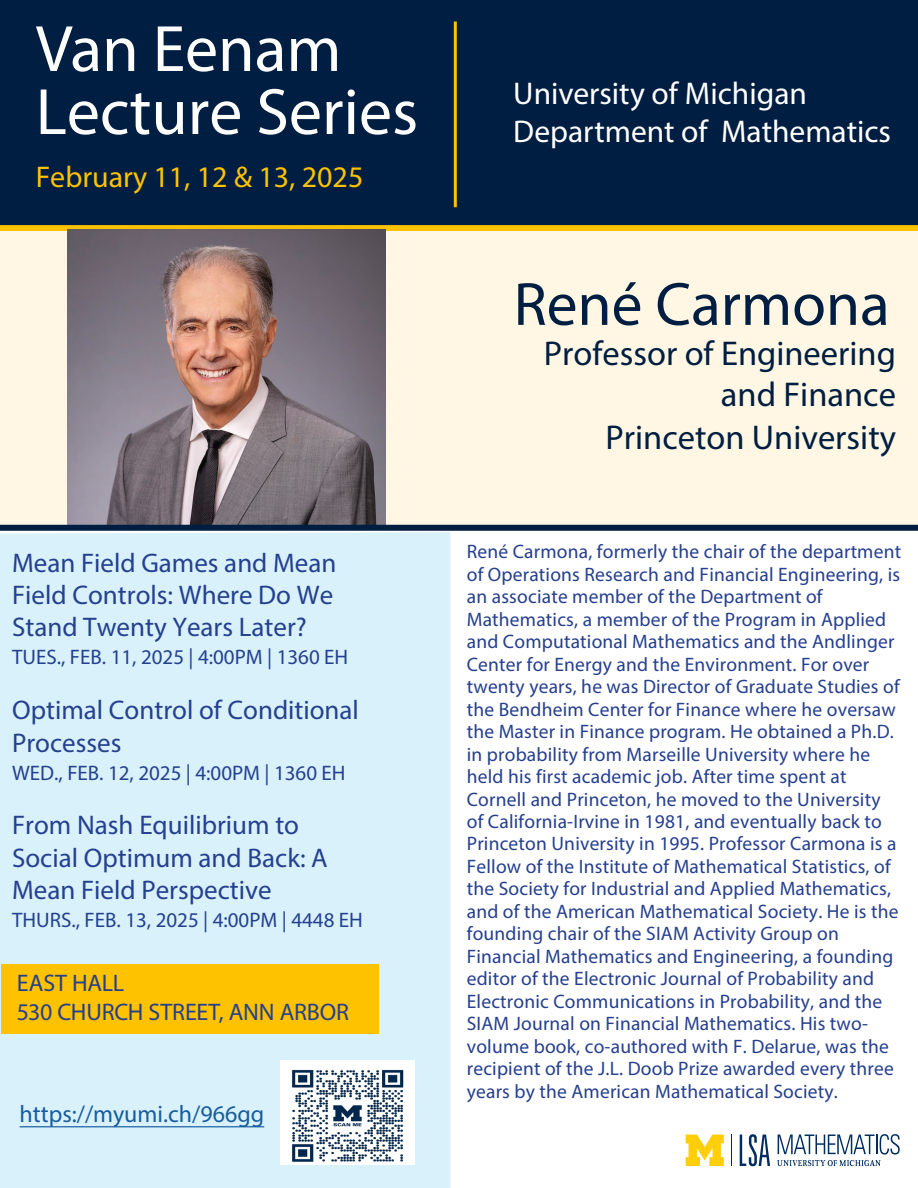
<style>
.page{position:relative;width:918px;height:1188px;background:#fff}
.page>*{position:absolute;margin:0;border:0;box-sizing:border-box;transform-origin:0 0}
.t1{font:66px/63px "Myriad Pro";color:#fff}
.t2{font:61.5px "Myriad Pro";color:#001e41}
.t3{font:34.5px/42.2px "Myriad Pro";color:#001e41;text-align:right}
.t4{font:31.5px "Myriad Pro";color:#fff}
.t5{font:30px "Myriad Pro";color:#fec200}
.t6{font:27px/32.4px "Myriad Pro";color:#25408f}
.t7{font:24px/28.8px "Myriad Pro";letter-spacing:-.01em;color:#253f8e}
.t8{font:24px "Myriad Pro";color:#175d9e}
.t9{font:21px "Myriad Pro";color:#25408f}
.t10{font:19.5px/22.5px "Myriad Pro";letter-spacing:.01em;color:#253f8e}
</style>
<div class="page">
<div style="left:0;top:0;width:918px;height:231px;background:#001e41"></div>
<div style="left:0;top:225px;width:918px;height:8px;background:#fec200"></div>
<div style="left:0;top:231px;width:918px;height:298px;background:#fff7e4"></div>
<div style="left:0;top:532px;width:450px;height:656px;background:#d9f1fb"></div>
<img style="left:68px;top:229px;width:318px;height:296px">
<div style="left:0;top:525px;width:918px;height:6px;background:#001e41"></div>
<svg style="left:686px;top:1135px;width:38px;height:31px"></svg>
<hr style="left:732px;top:1135px;width:1px;height:31px;background:#002d5e">
<svg style="left:740px;top:1134px;width:30px;height:32px"></svg>
<svg style="left:777px;top:1134px;width:123px;height:32px"></svg>
<hr style="left:454px;top:21px;width:3px;height:186px;background:#fec200">
<div style="left:1px;top:964px;width:378px;height:70px;background:#fec200"></div>
<img style="left:281px;top:1060px;width:134px;height:104px">
<hr style="left:20px;top:1126px;width:244px;height:1px;background:#175d9e">
<p class="t1" style="left:36px;top:16px;width:384px">Van Eenam<br>Lecture Series</p>
<p class="t5" style="left:36px;top:158px;width:329px">February 11, 12 &amp; 13, 2025</p>
<h3 class="t6" style="left:12px;top:546px;width:326px">Mean Field Games and Mean<br>Field Controls: Where Do We<br>Stand Twenty Years Later?</h3>
<p class="t9" style="left:12px;top:644px;width:338px">TUES., FEB. 11, 2025 | 4:00PM | 1360 EH</p>
<h3 class="t6" style="left:12px;top:694px;width:348px">Optimal Control of Conditional<br>Processes</h3>
<p class="t9" style="left:12px;top:760px;width:335px">WED., FEB. 12, 2025 | 4:00PM | 1360 EH</p>
<h3 class="t6" style="left:12px;top:809px;width:317px">From Nash Equilibrium to<br>Social Optimum and Back: A<br>Mean Field Perspective</h3>
<p class="t9" style="left:12px;top:907px;width:352px">THURS., FEB. 13, 2025 | 4:00PM | 4448 EH</p>
<p class="t7" style="left:17px;top:969px;width:334px">EAST HALL<br>530 CHURCH STREET, ANN ARBOR</p>
<p class="t8" style="left:20px;top:1099px;width:246px">https://myumi.ch/966gg</p>
<p class="t4" style="left:513px;top:74px;width:295px">University of Michigan</p>
<p class="t4" style="left:513px;top:112px;width:379px">Department of Mathematics</p>
<p class="t2" style="left:514px;top:266px;width:378px">René Carmona</p>
<p class="t3" style="left:544px;top:332px;width:354px">Professor of Engineering and Finance<br>Princeton University</p>
<p class="t10" style="left:467px;top:540px;width:436px">René Carmona, formerly the chair of the department of Operations Research and Financial Engineering, is an associate member of the Department of Mathematics, a member of the Program in Applied and Computational Mathematics and the Andlinger Center for Energy and the Environment. For over twenty years, he was Director of Graduate Studies of the Bendheim Center for Finance where he oversaw the Master in Finance program. He obtained a Ph.D. in probability from Marseille University where he held his first academic job. After time spent at Cornell and Princeton, he moved to the University of California-Irvine in 1981, and eventually back to Princeton University in 1995. Professor Carmona is a Fellow of the Institute of Mathematical Statistics, of the Society for Industrial and Applied Mathematics, and of the American Mathematical Society. He is the founding chair of the SIAM Activity Group on Financial Mathematics and Engineering, a founding editor of the Electronic Journal of Probability and Electronic Communications in Probability, and the SIAM Journal on Financial Mathematics. His two&shy;volume book, co-authored with F. Delarue, was the recipient of the J.L. Doob Prize awarded every three years by the American Mathematical Society.</p>
</div>
